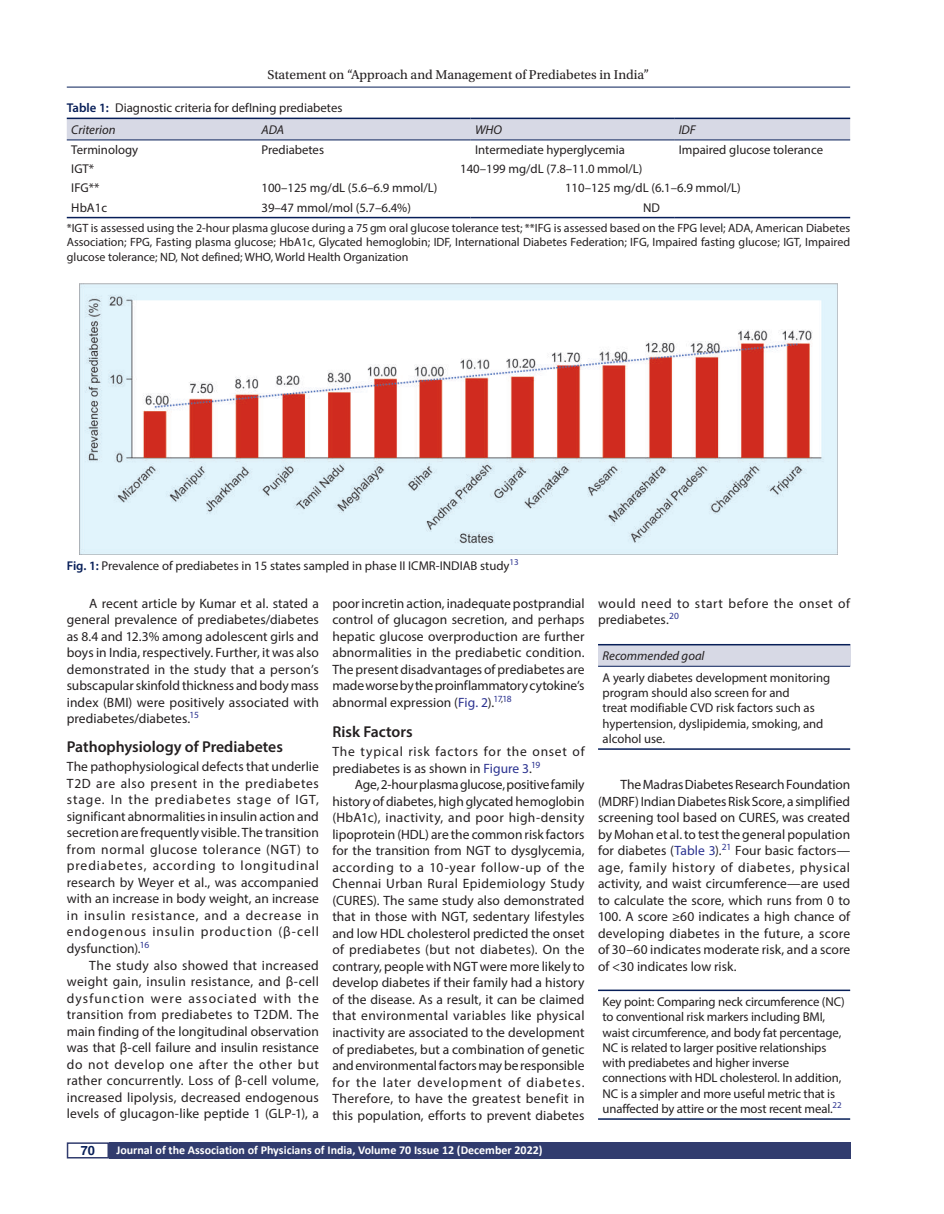
<style>
.page{position:relative;width:944px;height:1214px;background:#fff}
.page>*{position:absolute;margin:0;border:0;box-sizing:border-box;transform-origin:0 0}
.t1{font:600 15.75px "Myriad Pro";color:#231f20}
.t2{font:13.5px/16.5px "Myriad Pro";letter-spacing:.01em;color:#231f20;text-align:justify}
.t3{font:13.5px/16.5px "Myriad Pro";letter-spacing:.045em;color:#231f20}
.t4{font:13.5px "Utopia Std";color:#231f20}
.t5{font:13.5px/16.5px "Myriad Pro";letter-spacing:.04em;color:#231f20}
.t6{font:12.75px/15.3px "Myriad Pro";letter-spacing:-.005em;color:#231f20}
.t7{font:italic 12.75px "Myriad Pro";color:#231f20}
.t8{font:700 12.75px "Helvetica";color:#071e58}
.t9{font:12px/14.4px "Myriad Pro";color:#231f20;text-align:justify}
.t10{font:700 12px "Calibri";color:#fff}
.s1{font-weight:600;color:#071e58}
.s2{font-style:italic}
.s3{color:#2a318f}
</style>
<div class="page">
<hr style="left:67px;top:87px;width:783px;height:1px;background:#071e58">
<div style="left:109px;top:1142px;width:741px;height:16px;background:#313c6e"></div>
<div style="left:67px;top:1142px;width:42px;height:16px;border:2px solid #313c6e"></div>
<svg style="left:67px;top:119px;width:783px;height:21px;background:#d0d2e0"></svg>
<hr style="left:67px;top:118px;width:190px;height:1px;background:#071e58">
<hr style="left:67px;top:140px;width:190px;height:1px;background:#071e58">
<hr style="left:257px;top:118px;width:213px;height:1px;background:#071e58">
<hr style="left:257px;top:140px;width:213px;height:1px;background:#071e58">
<hr style="left:470px;top:118px;width:204px;height:1px;background:#071e58">
<hr style="left:470px;top:140px;width:204px;height:1px;background:#071e58">
<hr style="left:674px;top:118px;width:176px;height:1px;background:#071e58">
<hr style="left:674px;top:140px;width:176px;height:1px;background:#071e58">
<hr style="left:67px;top:217px;width:190px;height:1px;background:#071e58">
<hr style="left:257px;top:217px;width:213px;height:1px;background:#071e58">
<hr style="left:470px;top:217px;width:204px;height:1px;background:#071e58">
<hr style="left:674px;top:217px;width:176px;height:1px;background:#071e58">
<img style="left:80px;top:284px;width:757px;height:271px">
<div style="left:598px;top:644px;width:252px;height:22px;background:#d7d9e5"></div>
<hr style="left:598px;top:644px;width:252px;height:1px;background:#071e58">
<hr style="left:598px;top:666px;width:252px;height:1px;background:#071e58">
<hr style="left:598px;top:748px;width:252px;height:2px;background:#071e58">
<hr style="left:598px;top:989px;width:252px;height:2px;background:#071e58">
<hr style="left:598px;top:1118px;width:252px;height:1px;background:#071e58">
<p class="t4" style="left:268px;top:68px;width:383px">Statement on “Approach and Management of Prediabetes in India”</p>
<p class="t6" style="left:71px;top:97px;width:273px;line-height:21.6px;text-indent:-5px"><span class="s1">Table 1:</span> Diagnostic criteria for defIning prediabetes<br><span class="s2">Criterion</span></p>
<p class="t7" style="left:261px;top:122px;width:24px">ADA</p>
<p class="t7" style="left:475px;top:122px;width:29px">WHO</p>
<p class="t7" style="left:678px;top:122px;width:19px">IDF</p>
<p class="t6" style="left:71px;top:142px;width:68px">Terminology</p>
<p class="t6" style="left:261px;top:142px;width:64px">Prediabetes</p>
<p class="t6" style="left:475px;top:142px;width:151px">Intermediate hyperglycemia</p>
<p class="t6" style="left:678px;top:142px;width:146px">Impaired glucose tolerance</p>
<p class="t6" style="left:71px;top:161px;width:24px">IGT*</p>
<p class="t6" style="left:460px;top:161px;width:184px">140–199 mg/dL (7.8–11.0 mmol/L)</p>
<p class="t6" style="left:71px;top:179px;width:30px">IFG**</p>
<p class="t6" style="left:261px;top:179px;width:177px">100–125 mg/dL (5.6–6.9 mmol/L)</p>
<p class="t6" style="left:565px;top:179px;width:177px">110–125 mg/dL (6.1–6.9 mmol/L)</p>
<p class="t6" style="left:71px;top:199px;width:37px">HbA1c</p>
<p class="t6" style="left:261px;top:199px;width:151px">39–47 mmol/mol (5.7–6.4%)</p>
<p class="t6" style="left:643px;top:199px;width:18px">ND</p>
<p class="t9" style="left:67px;top:220px;width:784px">*IGT is assessed using the 2-hour plasma glucose during a 75gm oral glucose tolerance test; **IFG is assessed based on the FPG level; ADA, American Diabetes Association; FPG, Fasting plasma glucose; HbA1c, Glycated hemoglobin; IDF, International Diabetes Federation; IFG, Impaired fasting glucose; IGT, Impaired glucose tolerance; ND, Not defined; WHO, World Health Organization</p>
<p class="t6" style="left:67px;top:558px;width:453px"><span class="s1">Fig. 1:</span> Prevalence of prediabetes in 15 states sampled in phase II ICMR-INDIAB study<sup>13</sup></p>
<p class="t2" style="left:67px;top:595px;width:254px;text-indent:23px">A recent article by Kumar et al. stated a general prevalence of prediabetes/diabetes as 8.4 and 12.3% among adolescent girls and boys in India, respectively. Further, it was also demonstrated in the study that a person’s subscapular skinfold thickness and body mass index (BMI) were positively associated with prediabetes/diabetes.<sup>15</sup></p>
<p class="t1" style="left:67px;top:736px;width:218px">Pathophysiology of Prediabetes</p>
<p class="t2" style="left:67px;top:758px;width:254px">The pathophysiological defects that underlie T2D are also present in the prediabetes stage. In the prediabetes stage of IGT, significant abnormalities in insulin action and secretion are frequently visible. The transition from normal glucose tolerance (NGT) to prediabetes, according to longitudinal research by Weyer et al., was accompanied with an increase in body weight, an increase in insulin resistance, and a decrease in endogenous insulin production (β-cell dysfunction).<sup>16</sup></p>
<p class="t2" style="left:67px;top:956px;width:254px;text-indent:23px">The study also showed that increased weight gain, insulin resistance, and β-cell dysfunction were associated with the transition from prediabetes to T2DM. The main finding of the longitudinal observation was that β-cell failure and insulin resistance do not develop one after the other but rather concurrently. Loss of β-cell volume, increased lipolysis, decreased endogenous levels of glucagon-like peptide 1 (GLP-1), a</p>
<p class="t2" style="left:332px;top:595px;width:254px">poor incretin action, inadequate postprandial control of glucagon secretion, and perhaps hepatic glucose overproduction are further abnormalities in the prediabetic condition.<br>The present disadvantages of prediabetes are made worse by the proinflammatory cytokine’s abnormal expression (<span class="s3">Fig. 2</span>).<sup>17</sup><sup>,</sup><sup>18</sup></p>
<p class="t1" style="left:332px;top:721px;width:82px">Risk Factors</p>
<p class="t3" style="left:332px;top:743px;width:254px">The typical risk factors for the onset of prediabetes is as shown in <span class="s3">Figure 3</span>.<sup>19</sup></p>
<p class="t2" style="left:332px;top:776px;width:254px;text-indent:23px">Age, 2-hour plasma glucose, positive family history of diabetes, high glycated hemoglobin (HbA1c), inactivity, and poor high-density lipoprotein (HDL) are the common risk factors for the transition from NGT to dysglycemia, according to a 10-year follow-up of the Chennai Urban Rural Epidemiology Study (CURES). The same study also demonstrated that in those with NGT, sedentary lifestyles and low HDL cholesterol predicted the onset of prediabetes (but not diabetes). On the contrary, people with NGT were more likely to develop diabetes if their family had a history of the disease. As a result, it can be claimed that environmental variables like physical inactivity are associated to the development of prediabetes, but a combination of genetic and environmental factors may be responsible for the later development of diabetes.<br>Therefore, to have the greatest benefit in this population, efforts to prevent diabetes</p>
<p class="t8" style="left:81px;top:1142px;width:16px">70</p>
<p class="t10" style="left:116px;top:1142px;width:428px">Journal of the Association of Physicians of India, Volume 70 Issue 12 (December 2022)</p>
<p class="t5" style="left:598px;top:595px;width:254px">would need to start before the onset of prediabetes.<sup>20</sup></p>
<p class="t7" style="left:602px;top:648px;width:103px">Recommended goal</p>
<p class="t6" style="left:602px;top:669px;width:229px">A yearly diabetes development monitoring program should also screen for and<br>treat modifiable CVD risk factors such as hypertension, dyslipidemia, smoking, and alcohol use.</p>
<p class="t2" style="left:598px;top:776px;width:254px;text-indent:23px">The Madras Diabetes Research Foundation (MDRF) Indian Diabetes Risk Score, a simplified screening tool based on CURES, was created by Mohan et al. to test the general population for diabetes (<span class="s3">Table 3</span>).<sup>21</sup> Four basic factors— age, family history of diabetes, physical activity, and waist circumference—are used to calculate the score, which runs from 0 to 100. A score ≥60 indicates a high chance of developing diabetes in the future, a score of 30–60 indicates moderate risk, and a score of &lt;30 indicates low risk.</p>
<p class="t6" style="left:602px;top:993px;width:244px">Key point: Comparing neck circumference (NC) to conventional risk markers including BMI, waist circumference, and body fat percentage, NC is related to larger positive relationships with prediabetes and higher inverse connections with HDL cholesterol. In addition, NC is a simpler and more useful metric that is unaffected by attire or the most recent meal.<sup>22</sup></p>
</div>
